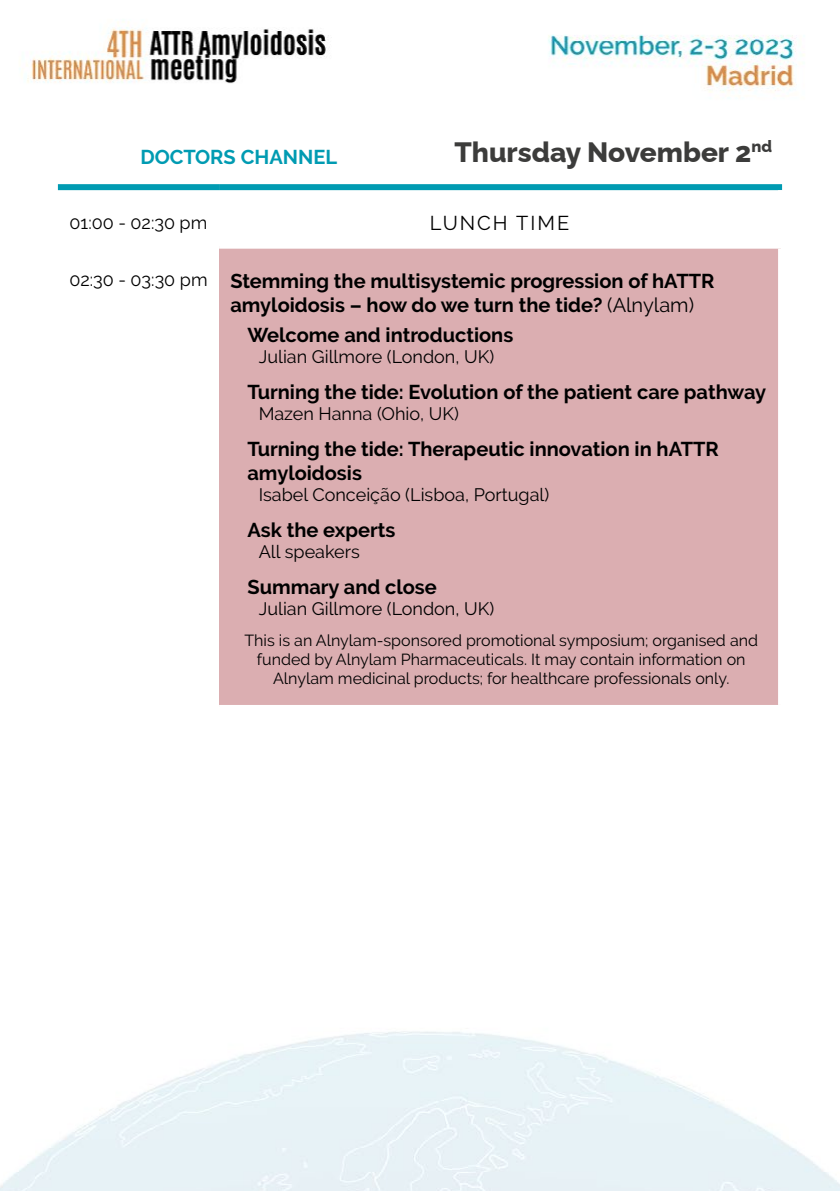
<style>
.page{position:relative;width:840px;height:1191px;background:#fff}
.page>*{position:absolute;margin:0;border:0;box-sizing:border-box;transform-origin:0 0}
.t1{font:100 28px "Raleway";color:#3c3c3b}
.t2{font:700 20px/24px "Raleway";color:#000}
.t3{font:700 20px "Raleway";color:#009bb2}
.t4{font:20px "Raleway";letter-spacing:.1em;color:#000}
.t5{font:18px "Raleway";color:#000}
.t6{font:16px/19.2px "Raleway";color:#000;text-align:center}
.s1{font-weight:400;font-size:18px}
.s2{font-weight:400}
</style>
<div class="page">
<img style="left:0;top:22px;width:839px;height:1169px">
<div style="left:219px;top:247px;width:560px;height:460px;background:#dbaeb1"></div>
<div style="left:58px;top:184px;width:161px;height:6px;background:#009bb2"></div>
<div style="left:219px;top:184px;width:200px;height:6px;background:#009bb2"></div>
<div style="left:419px;top:184px;width:362px;height:6px;background:#009bb2"></div>
<hr style="left:777px;top:190px;width:4px;height:55px;background:#fff">
<svg style="left:778px;top:249px;width:3px;height:456px"></svg>
<svg style="left:219px;top:245px;width:200px;height:4px"></svg>
<svg style="left:419px;top:245px;width:362px;height:4px"></svg>
<hr style="left:219px;top:705px;width:200px;height:4px;background:#fff">
<hr style="left:419px;top:705px;width:362px;height:4px;background:#fff">
<p class="t3" style="left:140px;top:145px;width:198px">DOCTORS CHANNEL</p>
<h1 class="t1" style="left:454px;top:129px;width:319px">Thursday November 2<sup>nd</sup></h1>
<p class="t5" style="left:70px;top:212px;width:139px">01:00 - 02:30 pm</p>
<p class="t4" style="left:429px;top:211px;width:141px">LUNCH TIME</p>
<p class="t2" style="left:230px;top:269px;width:485px;text-indent:-161px"><span class="s1">02:30 - 03:30 pm</span> Stemming the multisystemic progression of hATTR amyloidosis – how do we turn the tide? <span class="s2">(Alnylam)</span></p>
<p class="t2" style="left:247px;top:323px;width:267px">Welcome and introductions</p>
<p class="t5" style="left:259px;top:347px;width:237px">Julian Gillmore (London, UK)</p>
<p class="t2" style="left:247px;top:380px;width:520px">Turning the tide: Evolution of the patient care pathway</p>
<p class="t5" style="left:259px;top:403px;width:201px">Mazen Hanna (Ohio, UK)</p>
<p class="t2" style="left:247px;top:437px;width:472px">Turning the tide: Therapeutic innovation in hATTR amyloidosis</p>
<p class="t5" style="left:259px;top:484px;width:292px">Isabel Conceição (Lisboa, Portugal)</p>
<p class="t2" style="left:247px;top:518px;width:149px">Ask the experts</p>
<p class="t5" style="left:259px;top:541px;width:102px">All speakers</p>
<p class="t2" style="left:247px;top:575px;width:191px">Summary and close</p>
<p class="t5" style="left:259px;top:598px;width:237px">Julian Gillmore (London, UK)</p>
<p class="t6" style="left:244px;top:630px;width:515px">This is an Alnylam-sponsored promotional symposium; organised and funded by Alnylam Pharmaceuticals. It may contain information on<br>Alnylam medicinal products; for healthcare professionals only.</p>
</div>
